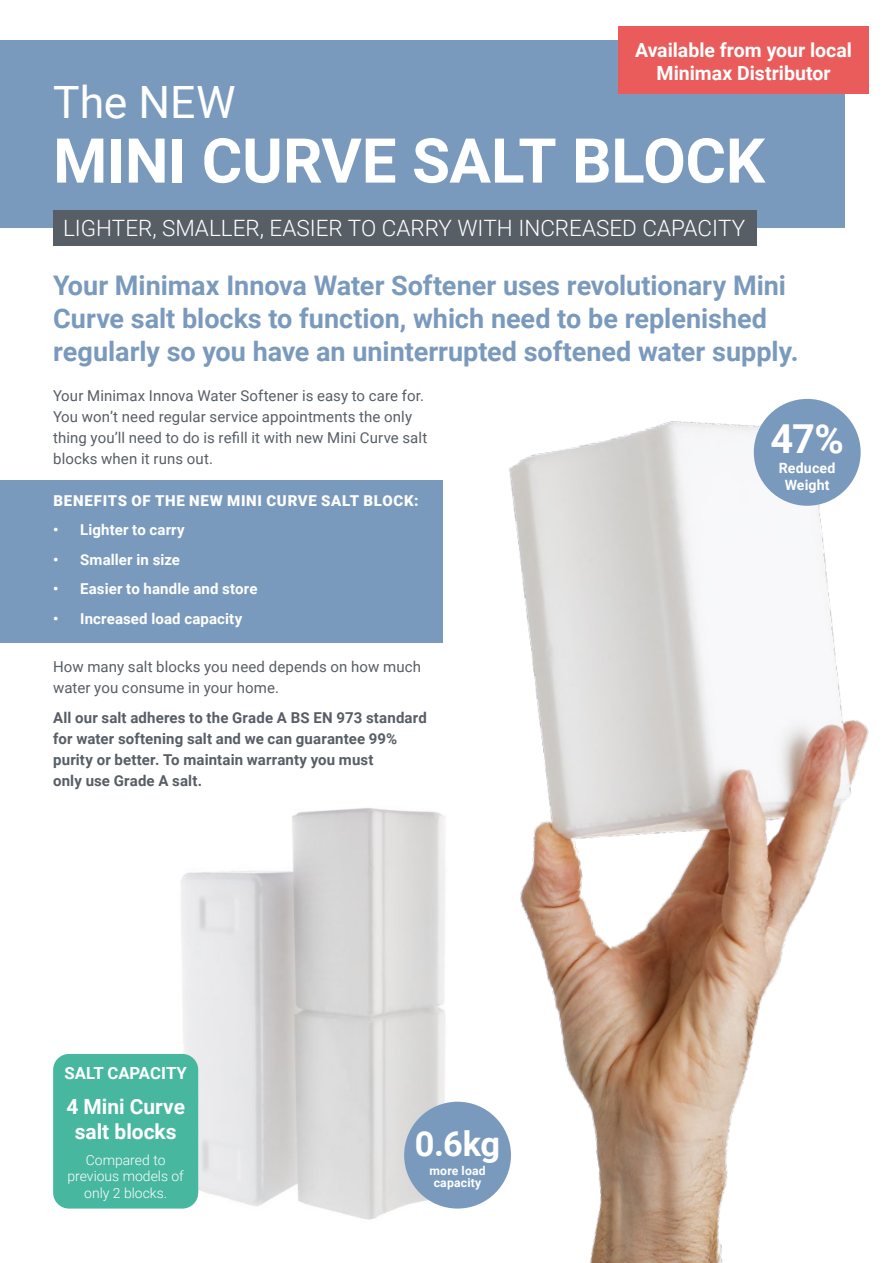
<style>
.page{position:relative;width:893px;height:1263px;background:#fff}
.page>*{position:absolute;margin:0;border:0;box-sizing:border-box;transform-origin:0 0}
.t1{font:700 61.8px "Roboto";letter-spacing:-.005em;color:#fff}
.t2{font:44.55px "Roboto";letter-spacing:-.005em;color:#fff}
.t3{font:700 39.9px "Roboto";color:#fff}
.t4{font:700 34.35px "Roboto";color:#fff}
.t5{font:700 27px/33px "Roboto";color:#7a9abd}
.t6{font:300 22.5px "Roboto";color:#fff}
.t7{font:700 20.85px/25px "Roboto";color:#fff;text-align:center}
.t8{font:700 19.5px/23.4px "Roboto";color:#fff;text-align:center}
.t9{font:700 16.8px "Roboto";color:#fff}
.t10{font:15px/21px "Roboto";letter-spacing:.005em;color:#575e66}
.t11{font:700 15px/21px "Roboto";letter-spacing:.01em;color:#575e66}
.t12{font:700 15px "Roboto";letter-spacing:.01em;color:#fff}
.t13{font:900 15px "Roboto";letter-spacing:.05em;color:#fff}
.t14{font:700 14.1px/17px "Roboto";letter-spacing:.01em;color:#fff;text-align:center}
.t15{font:300 13.95px/16.8px "Roboto";color:#fff;text-align:center}
.t16{font:700 12.15px/11.7px "Roboto";letter-spacing:.015em;color:#fff;text-align:center}
</style>
<div class="page">
<img style="left:131px;top:808px;width:291px;height:412px">
<div style="left:0;top:41px;width:844px;height:187px;background:#7a9abd"></div>
<div style="left:53px;top:211px;width:704px;height:35px;background:#575e66"></div>
<div style="left:404px;top:1102px;width:107px;height:106px;background:#7a9abd;border-radius:50%"></div>
<div style="left:0;top:480px;width:442px;height:163px;background:#7a9abd"></div>
<div style="left:618px;top:27px;width:250px;height:67px;background:#ea5c5b"></div>
<img style="left:422px;top:398px;width:447px;height:865px">
<div style="left:754px;top:399px;width:107px;height:107px;background:#7a9abd;border-radius:50%"></div>
<div style="left:53px;top:1054px;width:145px;height:154px;background:#48b7a0;border-radius:16px"></div>
<h3 class="t8" style="left:635px;top:37px;width:218px">Available from your local<br>Minimax Distributor</h3>
<h2 class="t2" style="left:53px;top:71px;width:184px">The NEW</h2>
<h1 class="t1" style="left:53px;top:117px;width:713px">MINI CURVE SALT BLOCK</h1>
<h3 class="t6" style="left:63px;top:212px;width:684px">LIGHTER, SMALLER, EASIER TO CARRY WITH INCREASED CAPACITY</h3>
<h3 class="t5" style="left:53px;top:268px;width:747px">Your Minimax Innova Water Softener uses revolutionary Mini<br>Curve salt blocks to function, which need to be replenished regularly so you have an uninterrupted softened water supply.</h3>
<p class="t10" style="left:53px;top:384px;width:376px">Your Minimax Innova Water Softener is easy to care for.<br>You won’t need regular service appointments the only thing you’ll need to do is refill it with new Mini Curve salt blocks when it runs out.</p>
<p class="t13" style="left:53px;top:490px;width:367px">BENEFITS OF THE NEW MINI CURVE SALT BLOCK:</p>
<p class="t12" style="left:53px;top:519px;width:133px">• Lighter to carry</p>
<p class="t12" style="left:53px;top:549px;width:128px">• Smaller in size</p>
<p class="t12" style="left:53px;top:578px;width:206px">• Easier to handle and store</p>
<p class="t12" style="left:53px;top:608px;width:191px">• Increased load capacity</p>
<p class="t10" style="left:53px;top:656px;width:369px">How many salt blocks you need depends on how much water you consume in your home.</p>
<p class="t11" style="left:53px;top:706px;width:375px">All our salt adheres to the Grade A BS EN 973 standard for water softening salt and we can guarantee 99% purity or better. To maintain warranty you must<br>only use Grade A salt.</p>
<p class="t9" style="left:64px;top:1062px;width:124px">SALT CAPACITY</p>
<h3 class="t7" style="left:66px;top:1093px;width:120px">4 Mini Curve salt blocks</h3>
<p class="t15" style="left:67px;top:1151px;width:118px">Compared to previous models of only 2 blocks.</p>
<h3 class="t4" style="left:415px;top:1120px;width:87px">0.6kg</h3>
<p class="t16" style="left:429px;top:1164px;width:58px">more load capacity</p>
<h3 class="t3" style="left:770px;top:411px;width:75px">47%</h3>
<p class="t14" style="left:779px;top:459px;width:58px">Reduced<br>Weight</p>
</div>
